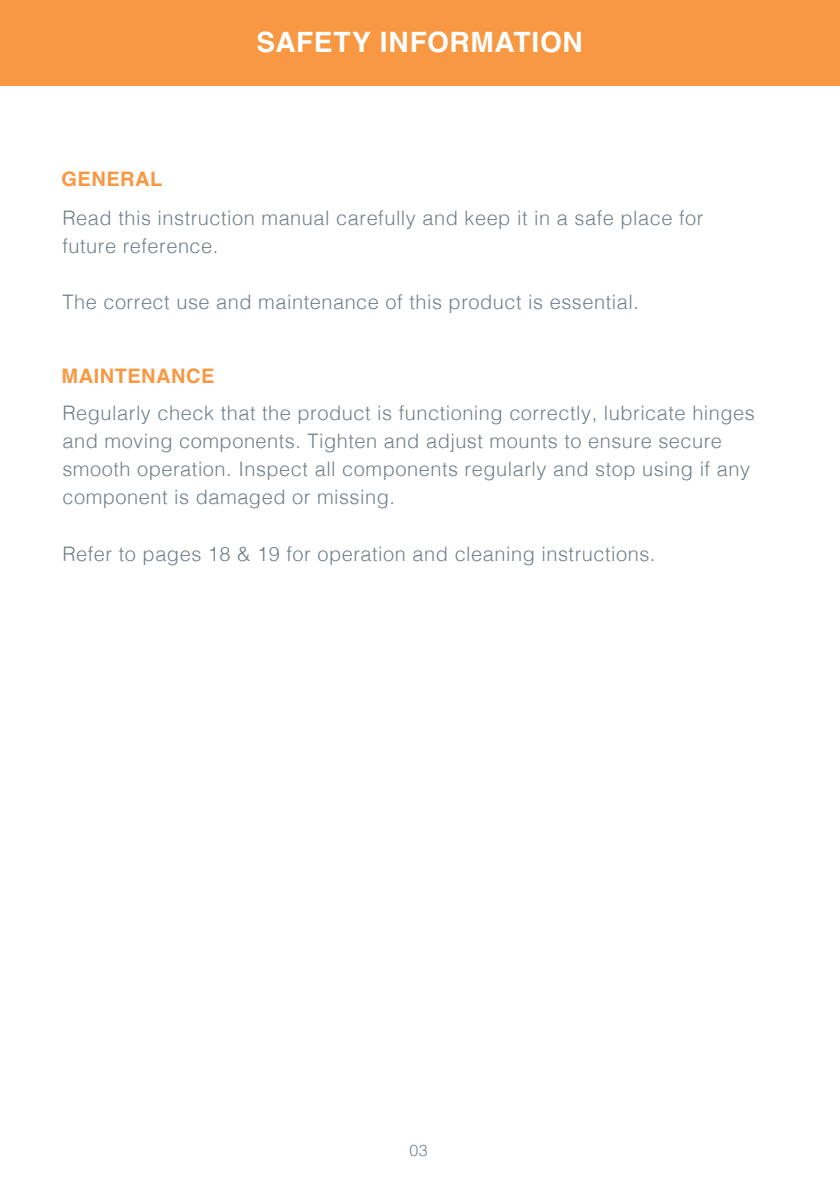
<style>
.page{position:relative;width:840px;height:1191px;background:#fff}
.page>*{position:absolute;margin:0;border:0;box-sizing:border-box;transform-origin:0 0}
.t1{font:700 28px "Helvetica";letter-spacing:.03em;color:#fff}
.t2{font:300 20px/28px "Helvetica";letter-spacing:.025em;color:#72808a}
.t3{font:700 20px "Helvetica";letter-spacing:.025em;color:#f89842}
.t4{font:300 16px "Helvetica";color:#72808a}
</style>
<div class="page">
<div style="left:0;top:0;width:839px;height:85px;background:#f89842"></div>
<p class="t3" style="left:62px;top:166px;width:102px">GENERAL</p>
<h1 class="t1" style="left:256px;top:25px;width:328px">SAFETY INFORMATION</h1>
<p class="t2" style="left:62px;top:202px;width:642px">Read this instruction manual carefully and keep it in a safe place for future reference.</p>
<p class="t2" style="left:62px;top:286px;width:577px">The correct use and maintenance of this product is essential.</p>
<p class="t3" style="left:62px;top:364px;width:154px">MAINTENANCE</p>
<p class="t2" style="left:62px;top:398px;width:693px">Regularly check that the product is functioning correctly, lubricate hinges and moving components. Tighten and adjust mounts to ensure secure smooth operation. Inspect all components regularly and stop using if any component is damaged or missing.</p>
<p class="t2" style="left:62px;top:538px;width:594px">Refer to pages 18 &amp; 19 for operation and cleaning instructions.</p>
<p class="t4" style="left:409px;top:1136px;width:20px">03</p>
</div>
